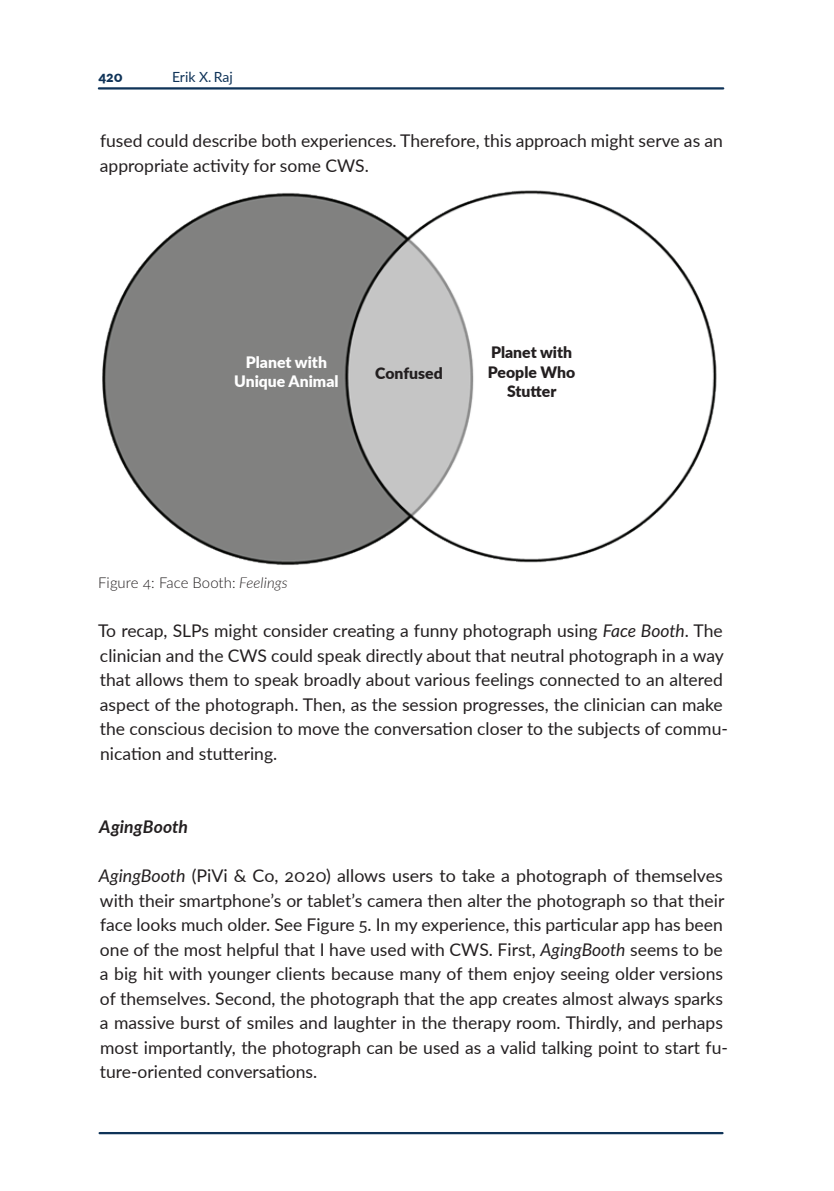
<style>
.page{position:relative;width:834px;height:1191px;background:#fff}
.page>*{position:absolute;margin:0;border:0;box-sizing:border-box;transform-origin:0 0}
.t1{font:17.5px/24.5px "Lato";color:#231f20}
.t2{font:italic 700 17.5px "Lato";letter-spacing:.005em;color:#231f20}
.t3{font:900 15.75px/19.2px "Lato";color:#231f20;text-align:center}
.t4{font:900 15.75px/19.2px "Lato";color:#fff;text-align:center}
.t5{font:300 14.88px "Lato";letter-spacing:.005em;color:#231f20}
.t6{font:14px "Lato";color:#0f3358}
.t7{font:900 14px "Lato";color:#0f3358}
.s1{font-style:italic}
</style>
<div class="page">
<hr style="left:99px;top:87px;width:624px;height:3px;background:#0f3358">
<hr style="left:100px;top:1132px;width:622px;height:2px;background:#0f3358">
<img style="left:102px;top:190px;width:615px;height:375px">
<p class="t7" style="left:98px;top:67px;width:26px">420</p>
<p class="t6" style="left:172px;top:67px;width:62px">Erik X. Raj</p>
<p class="t1" style="left:100px;top:128px;width:624px">fused could describe both experiences. Therefore, this approach might serve as an appropriate activity for some CWS.</p>
<p class="t4" style="left:234px;top:352px;width:106px">Planet with<br>Unique Animal</p>
<p class="t3" style="left:375px;top:363px;width:69px">Confused</p>
<p class="t3" style="left:488px;top:342px;width:89px">Planet with<br>People Who<br>Stutter</p>
<p class="t5" style="left:98px;top:572px;width:191px">Figure 4: Face Booth: <span class="s1">Feelings</span></p>
<p class="t1" style="left:98px;top:618px;width:631px">To recap, SLPs might consider creating a funny photograph using <span class="s1">Face Booth</span>. The clinician and the CWS could speak directly about that neutral photograph in a way that allows them to speak broadly about various feelings connected to an altered aspect of the photograph. Then, as the session progresses, the clinician can make the conscious decision to move the conversation closer to the subjects of commu&shy;nication and stuttering.</p>
<p class="t2" style="left:99px;top:814px;width:90px">AgingBooth</p>
<p class="t1" style="left:99px;top:863px;width:630px"><span class="s1">AgingBooth</span> (PiVi &amp; Co, 2020) allows users to take a photograph of themselves with their smartphone’s or tablet’s camera then alter the photograph so that their face looks much older. See Figure 5. In my experience, this particular app has been one of the most helpful that I have used with CWS. First, <span class="s1">AgingBooth</span> seems to be a big hit with younger clients because many of them enjoy seeing older versions of themselves. Second, the photograph that the app creates almost always sparks a massive burst of smiles and laughter in the therapy room. Thirdly, and perhaps most importantly, the photograph can be used as a valid talking point to start fu&shy;ture-oriented conversations.</p>
</div>
